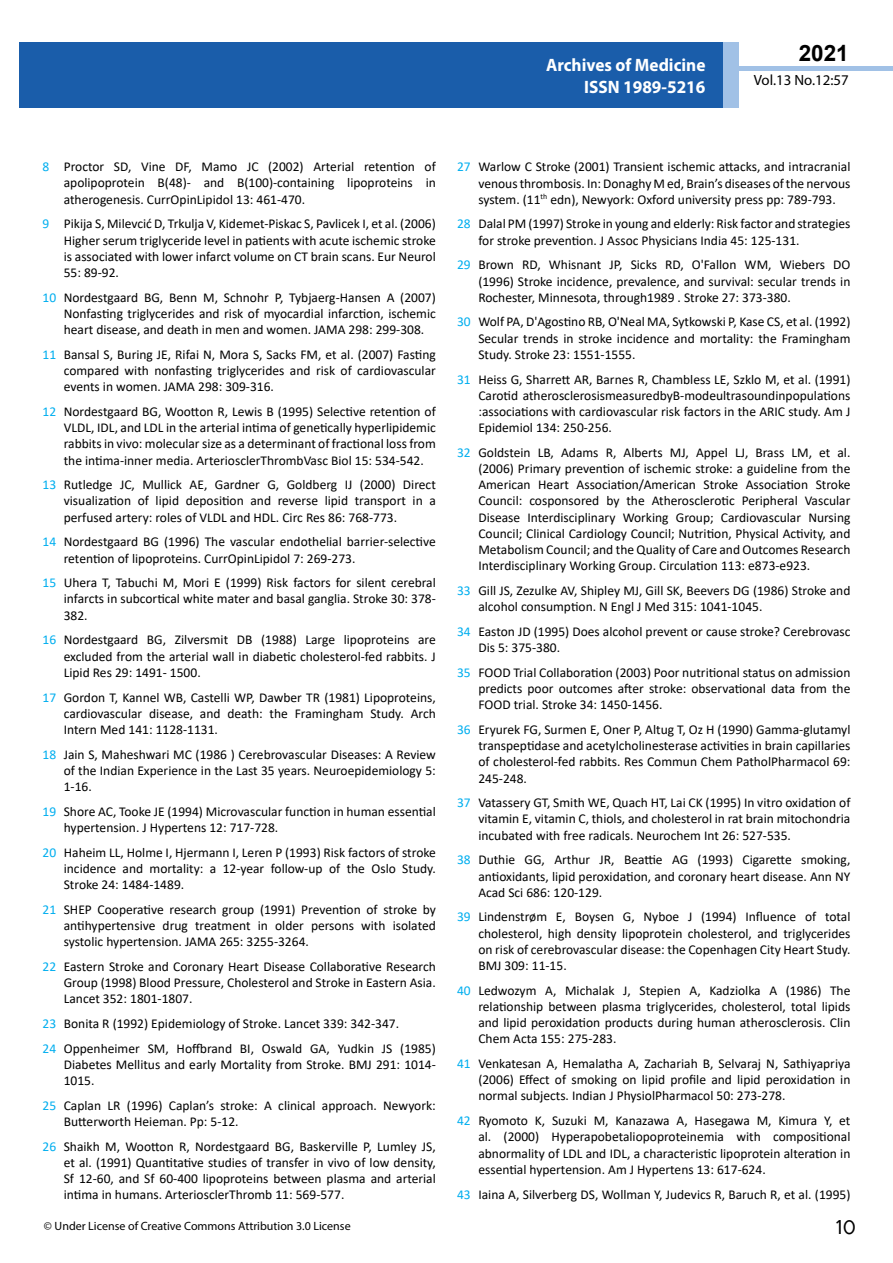
<style>
.page{position:relative;width:893px;height:1263px;background:#fff}
.page>*{position:absolute;margin:0;border:0;box-sizing:border-box;transform-origin:0 0}
.t1{font:25.5px "Tunga";color:#000}
.t2{font:700 22.5px "Arial";color:#000}
.t3{font:700 18px/21.6px "Myriad Pro";color:#fff;text-align:right;scale:.96 1}
.t4{font:14.85px "Myriad Pro";color:#000}
.t5{font:13.5px/16.2px "Calibri";color:#000;text-align:justify}
.t6{font:12px "Myriad Pro";color:#000}
.s1{color:#00aeef}
</style>
<div class="page">
<div style="left:722px;top:66px;width:171px;height:5px;background:#a1c1e6"></div>
<div style="left:19px;top:42px;width:706px;height:66px;background:#1a5daa"></div>
<div style="left:724px;top:42px;width:15px;height:66px;background:#a1c1e6"></div>
<h3 class="t3" style="left:546px;top:54px;width:167px">Archives of Medicine<br>ISSN 1989-5216</h3>
<h2 class="t2" style="left:799px;top:38px;width:52px">2021</h2>
<p class="t4" style="left:754px;top:71px;width:96px">Vol.13 No.12:57</p>
<p class="t5" style="left:64px;top:158px;width:374px;text-indent:-21px"><span class="s1">8</span> Proctor SD, Vine DF, Mamo JC (2002) Arterial retention of apolipoprotein B(48)- and B(100)-containing lipoproteins in atherogenesis. CurrOpinLipidol 13: 461-470.</p>
<p class="t5" style="left:64px;top:215px;width:374px;text-indent:-21px"><span class="s1">9</span> Pikija S, Milevcić D, Trkulja V, Kidemet-Piskac S, Pavlicek I, et al. (2006)<br>Higher serum triglyceride level in patients with acute ischemic stroke is associated with lower infarct volume on CT brain scans. Eur Neurol 55: 89-92.</p>
<p class="t5" style="left:64px;top:289px;width:374px;text-indent:-21px"><span class="s1">10</span> Nordestgaard BG, Benn M, Schnohr P, Tybjaerg-Hansen A (2007)<br>Nonfasting triglycerides and risk of myocardial infarction, ischemic heart disease, and death in men and women. JAMA 298: 299-308.</p>
<p class="t5" style="left:64px;top:346px;width:374px;text-indent:-21px"><span class="s1">11</span> Bansal S, Buring JE, Rifai N, Mora S, Sacks FM, et al. (2007) Fasting compared with nonfasting triglycerides and risk of cardiovascular events in women. JAMA 298: 309-316.</p>
<p class="t5" style="left:64px;top:403px;width:374px;text-indent:-21px"><span class="s1">12</span> Nordestgaard BG, Wootton R, Lewis B (1995) Selective retention of VLDL, IDL, and LDL in the arterial intima of genetically hyperlipidemic rabbits in vivo: molecular size as a determinant of fractional loss from the intima-inner media. ArteriosclerThrombVasc Biol 15: 534-542.</p>
<p class="t5" style="left:64px;top:476px;width:374px;text-indent:-21px"><span class="s1">13</span> Rutledge JC, Mullick AE, Gardner G, Goldberg IJ (2000) Direct visualization of lipid deposition and reverse lipid transport in a perfused artery: roles of VLDL and HDL. Circ Res 86: 768-773.</p>
<p class="t5" style="left:64px;top:533px;width:374px;text-indent:-21px"><span class="s1">14</span> Nordestgaard BG (1996) The vascular endothelial barrier-selective retention of lipoproteins. CurrOpinLipidol 7: 269-273.</p>
<p class="t5" style="left:64px;top:574px;width:374px;text-indent:-21px"><span class="s1">15</span> Uhera T, Tabuchi M, Mori E (1999) Risk factors for silent cerebral infarcts in subcortical white mater and basal ganglia. Stroke 30: 378- 382.</p>
<p class="t5" style="left:64px;top:631px;width:374px;text-indent:-21px"><span class="s1">16</span> Nordestgaard BG, Zilversmit DB (1988) Large lipoproteins are excluded from the arterial wall in diabetic cholesterol-fed rabbits. J Lipid Res 29: 1491- 1500.</p>
<p class="t5" style="left:64px;top:689px;width:374px;text-indent:-21px"><span class="s1">17</span> Gordon T, Kannel WB, Castelli WP, Dawber TR (1981) Lipoproteins, cardiovascular disease, and death: the Framingham Study. Arch Intern Med 141: 1128-1131.</p>
<p class="t5" style="left:64px;top:746px;width:374px;text-indent:-21px"><span class="s1">18</span> Jain S, Maheshwari MC (1986 ) Cerebrovascular Diseases: A Review of the Indian Experience in the Last 35 years. Neuroepidemiology 5:<br>1-16.</p>
<p class="t5" style="left:64px;top:803px;width:374px;text-indent:-21px"><span class="s1">19</span> Shore AC, Tooke JE (1994) Microvascular function in human essential hypertension. J Hypertens 12: 717-728.</p>
<p class="t5" style="left:64px;top:844px;width:374px;text-indent:-21px"><span class="s1">20</span> Haheim LL, Holme I, Hjermann I, Leren P (1993) Risk factors of stroke incidence and mortality: a 12-year follow-up of the Oslo Study.<br>Stroke 24: 1484-1489.</p>
<p class="t5" style="left:64px;top:901px;width:374px;text-indent:-21px"><span class="s1">21</span> SHEP Cooperative research group (1991) Prevention of stroke by antihypertensive drug treatment in older persons with isolated systolic hypertension. JAMA 265: 3255-3264.</p>
<p class="t5" style="left:64px;top:958px;width:374px;text-indent:-21px"><span class="s1">22</span> Eastern Stroke and Coronary Heart Disease Collaborative Research Group (1998) Blood Pressure, Cholesterol and Stroke in Eastern Asia.<br>Lancet 352: 1801-1807.</p>
<p class="t5" style="left:43px;top:1011px;width:395px;line-height:24.8px"><span class="s1">23</span> Bonita R (1992) Epidemiology of Stroke. Lancet 339: 342-347.<br><span class="s1">24</span> Oppenheimer SM, Hoffbrand BI, Oswald GA, Yudkin JS (1985)</p>
<p class="t5" style="left:64px;top:1056px;width:374px">Diabetes Mellitus and early Mortality from Stroke. BMJ 291: 1014-<br>1015.</p>
<p class="t5" style="left:64px;top:1097px;width:374px;text-indent:-21px"><span class="s1">25</span> Caplan LR (1996) Caplan’s stroke: A clinical approach. Newyork:<br>Butterworth Heieman. Pp: 5-12.</p>
<p class="t5" style="left:64px;top:1138px;width:374px;text-indent:-21px"><span class="s1">26</span> Shaikh M, Wootton R, Nordestgaard BG, Baskerville P, Lumley JS, et al. (1991) Quantitative studies of transfer in vivo of low density, Sf 12-60, and Sf 60-400 lipoproteins between plasma and arterial intima in humans. ArteriosclerThromb 11: 569-577.</p>
<p class="t5" style="left:478px;top:158px;width:374px;text-indent:-21px"><span class="s1">27</span> Warlow C Stroke (2001) Transient ischemic attacks, and intracranial venous thrombosis. In: Donaghy M ed, Brain’s diseases of the nervous system. (11<sup>th</sup> edn), Newyork: Oxford university press pp: 789-793.</p>
<p class="t5" style="left:478px;top:215px;width:374px;text-indent:-21px"><span class="s1">28</span> Dalal PM (1997) Stroke in young and elderly: Risk factor and strategies for stroke prevention. J Assoc Physicians India 45: 125-131.</p>
<p class="t5" style="left:478px;top:256px;width:374px;text-indent:-21px"><span class="s1">29</span> Brown RD, Whisnant JP, Sicks RD, O'Fallon WM, Wiebers DO (1996) Stroke incidence, prevalence, and survival: secular trends in Rochester, Minnesota, through1989 . Stroke 27: 373-380.</p>
<p class="t5" style="left:478px;top:313px;width:374px;text-indent:-21px"><span class="s1">30</span> Wolf PA, D'Agostino RB, O'Neal MA, Sytkowski P, Kase CS, et al. (1992)<br>Secular trends in stroke incidence and mortality: the Framingham Study. Stroke 23: 1551-1555.</p>
<p class="t5" style="left:478px;top:371px;width:374px;text-indent:-21px"><span class="s1">31</span> Heiss G, Sharrett AR, Barnes R, Chambless LE, Szklo M, et al. (1991)<br>Carotid atherosclerosismeasuredbyB-modeultrasoundinpopulations :associations with cardiovascular risk factors in the ARIC study. Am J Epidemiol 134: 250-256.</p>
<p class="t5" style="left:478px;top:444px;width:374px;text-indent:-21px"><span class="s1">32</span> Goldstein LB, Adams R, Alberts MJ, Appel LJ, Brass LM, et al. (2006) Primary prevention of ischemic stroke: a guideline from the American Heart Association/American Stroke Association Stroke Council: cosponsored by the Atherosclerotic Peripheral Vascular Disease Interdisciplinary Working Group; Cardiovascular Nursing Council; Clinical Cardiology Council; Nutrition, Physical Activity, and Metabolism Council; and the Quality of Care and Outcomes Research Interdisciplinary Working Group. Circulation 113: e873-e923.</p>
<p class="t5" style="left:478px;top:582px;width:374px;text-indent:-21px"><span class="s1">33</span> Gill JS, Zezulke AV, Shipley MJ, Gill SK, Beevers DG (1986) Stroke and alcohol consumption. N Engl J Med 315: 1041-1045.</p>
<p class="t5" style="left:478px;top:623px;width:374px;text-indent:-21px"><span class="s1">34</span> Easton JD (1995) Does alcohol prevent or cause stroke? Cerebrovasc<br>Dis 5: 375-380.</p>
<p class="t5" style="left:478px;top:664px;width:374px;text-indent:-21px"><span class="s1">35</span> FOOD Trial Collaboration (2003) Poor nutritional status on admission predicts poor outcomes after stroke: observational data from the FOOD trial. Stroke 34: 1450-1456.</p>
<p class="t5" style="left:478px;top:721px;width:374px;text-indent:-21px"><span class="s1">36</span> Eryurek FG, Surmen E, Oner P, Altug T, Oz H (1990) Gamma-glutamyl transpeptidase and acetylcholinesterase activities in brain capillaries of cholesterol-fed rabbits. Res Commun Chem PatholPharmacol 69:<br>245-248.</p>
<p class="t5" style="left:478px;top:794px;width:374px;text-indent:-21px"><span class="s1">37</span> Vatassery GT, Smith WE, Quach HT, Lai CK (1995) In vitro oxidation of vitamin E, vitamin C, thiols, and cholesterol in rat brain mitochondria incubated with free radicals. Neurochem Int 26: 527-535.</p>
<p class="t5" style="left:478px;top:851px;width:374px;text-indent:-21px"><span class="s1">38</span> Duthie GG, Arthur JR, Beattie AG (1993) Cigarette smoking, antioxidants, lipid peroxidation, and coronary heart disease. Ann NY Acad Sci 686: 120-129.</p>
<p class="t5" style="left:478px;top:908px;width:374px;text-indent:-21px"><span class="s1">39</span> Lindenstrøm E, Boysen G, Nyboe J (1994) Influence of total cholesterol, high density lipoprotein cholesterol, and triglycerides on risk of cerebrovascular disease: the Copenhagen City Heart Study.<br>BMJ 309: 11-15.</p>
<p class="t5" style="left:478px;top:982px;width:374px;text-indent:-21px"><span class="s1">40</span> Ledwozym A, Michalak J, Stepien A, Kadziolka A (1986) The relationship between plasma triglycerides, cholesterol, total lipids and lipid peroxidation products during human atherosclerosis. Clin Chem Acta 155: 275-283.</p>
<p class="t5" style="left:478px;top:1055px;width:374px;text-indent:-21px"><span class="s1">41</span> Venkatesan A, Hemalatha A, Zachariah B, Selvaraj N, Sathiyapriya (2006) Effect of smoking on lipid profile and lipid peroxidation in normal subjects. Indian J PhysiolPharmacol 50: 273-278.</p>
<p class="t5" style="left:478px;top:1112px;width:374px;text-indent:-21px"><span class="s1">42</span> Ryomoto K, Suzuki M, Kanazawa A, Hasegawa M, Kimura Y, et al. (2000) Hyperapobetaliopoproteinemia with compositional abnormality of LDL and IDL, a characteristic lipoprotein alteration in essential hypertension. Am J Hypertens 13: 617-624.</p>
<p class="t5" style="left:457px;top:1185px;width:395px"><span class="s1">43</span> Iaina A, Silverberg DS, Wollman Y, Judevics R, Baruch R, et al. (1995)</p>
<p class="t6" style="left:44px;top:1218px;width:308px">© Under License of Creative Commons Attribution 3.0 License</p>
<h1 class="t1" style="left:836px;top:1210px;width:22px">10</h1>
</div>
